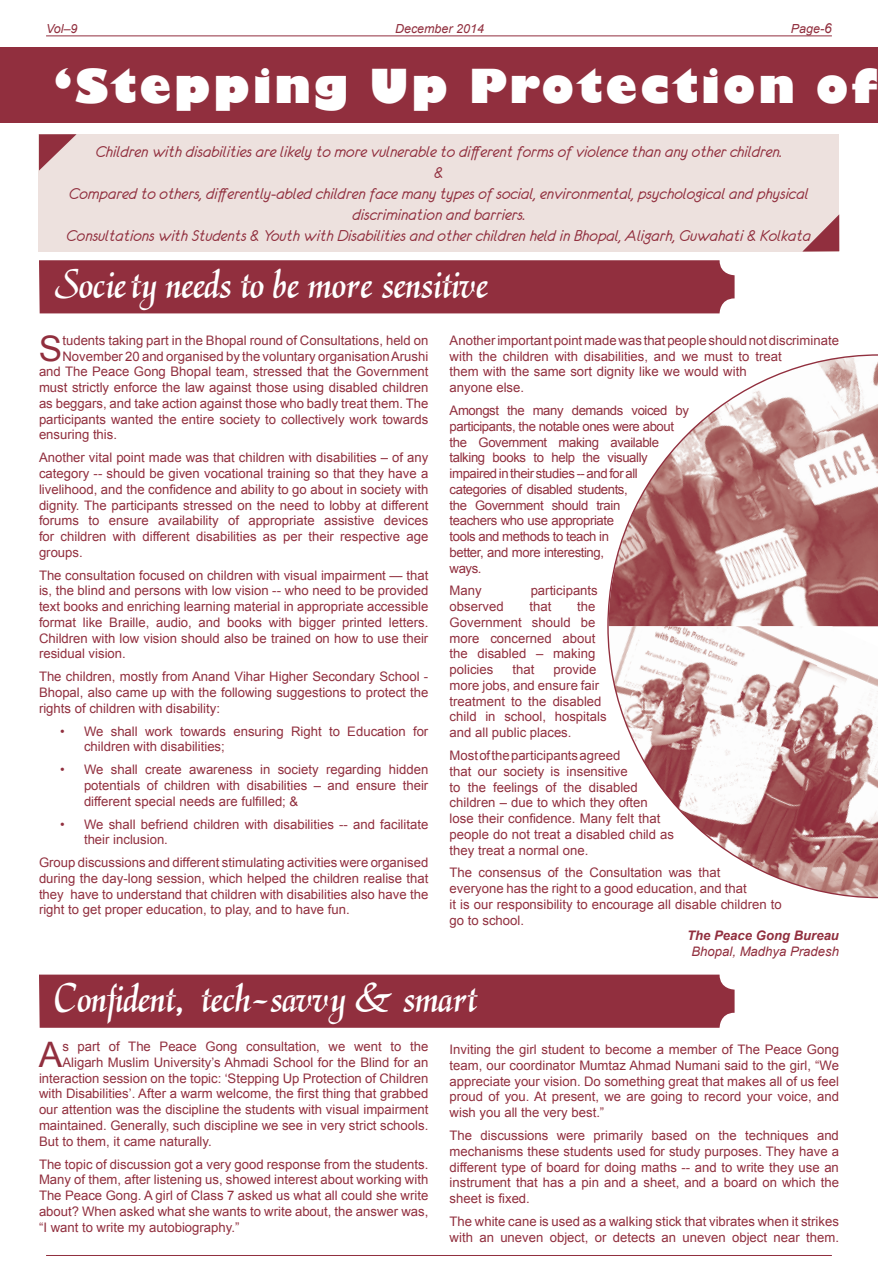
<style>
.page{position:relative;width:878px;height:1283px;background:#fff}
.page>*{position:absolute;margin:0;border:0;box-sizing:border-box;transform-origin:0 0}
.t1{font:800 45.62px "Gill Sans";letter-spacing:.06em;color:#fff}
.t2{font:43.12px "Legarnerd";color:#fff}
.t3{font:35.12px "Arial";color:#912f3e}
.t4{font:17.5px/21px "Eurofurenceitalic";color:#912f3e;text-align:center}
.t5{font:13.12px/15.8px "Arial";color:#912f3e;text-align:justify}
.t6{font:13.12px/15.8px "Arial";letter-spacing:-.03em;color:#912f3e}
.t7{font:italic 13.12px "Arial";color:#912f3e}
.t8{font:italic 700 13.12px "Arial";color:#912f3e}
.t9{font:italic 12.5px "Arial";color:#912f3e}
.s1{font-size:13.75px}
</style>
<div class="page">
<hr style="left:46px;top:1255px;width:785px;height:1px;background:#912f3e">
<hr style="left:46px;top:36px;width:785px;height:1px;background:#912f3e">
<div style="left:39px;top:260px;width:695px;height:53px;background:#912f3e"></div>
<div style="left:39px;top:974px;width:695px;height:53px;background:#912f3e"></div>
<div style="left:39px;top:134px;width:800px;height:117px;background:#ede1de"></div>
<div style="left:0;top:48px;width:878px;height:75px;background:#912f3e"></div>
<svg style="left:39px;top:134px;width:38px;height:37px"></svg>
<svg style="left:803px;top:214px;width:36px;height:37px"></svg>
<svg style="left:607px;top:354px;width:271px;height:544px"></svg>
<p class="t9" style="left:46px;top:21px;width:33px">Vol–9</p>
<p class="t9" style="left:395px;top:21px;width:90px">December 2014</p>
<p class="t9" style="left:790px;top:21px;width:42px">Page-<span class="s1">6</span></p>
<h1 class="t1" style="left:54px;top:57px;width:824px">‘Stepping Up Protection of</h1>
<p class="t4" style="left:67px;top:141px;width:746px">Children with disabilities are likely to more vulnerable to different forms of violence than any other children.<br>&amp;<br>Compared to others, differently-abled children face many types of social, environmental, psychological and physical discrimination and barriers.<br>Consultations with Students &amp; Youth with Disabilities and other children held in Bhopal, Aligarh, Guwahati &amp; Kolkata</p>
<h2 class="t2" style="left:54px;top:258px;width:434px">Socie ty needs to be more sensitive</h2>
<h3 class="t3" style="left:39px;top:325px;width:25px">S</h3>
<p class="t5" style="left:62px;top:332px;width:367px">tudents taking part in the Bhopal round of Consultations, held on</p>
<p class="t5" style="left:62px;top:348px;width:367px">November 20 and organised by the voluntary organisation Arushi</p>
<p class="t5" style="left:39px;top:364px;width:391px">and The Peace Gong Bhopal team, stressed that the Government</p>
<p class="t5" style="left:39px;top:380px;width:391px">must strictly enforce the law against those using disabled children</p>
<p class="t5" style="left:39px;top:395px;width:391px">as beggars, and take action against those who badly treat them. The</p>
<p class="t5" style="left:39px;top:411px;width:391px">participants wanted the entire society to collectively work towards</p>
<p class="t5" style="left:39px;top:427px;width:80px">ensuring this.</p>
<p class="t5" style="left:39px;top:450px;width:391px">Another vital point made was that children with disabilities – of any category -- should be given vocational training so that they have a livelihood, and the confidence and ability to go about in society with dignity. The participants stressed on the need to lobby at different forums to ensure availability of appropriate assistive devices for children with different disabilities as per their respective age groups.</p>
<p class="t5" style="left:39px;top:567px;width:391px">The consultation focused on children with visual impairment — that is, the blind and persons with low vision -- who need to be provided text books and enriching learning material in appropriate accessible format like Braille, audio, and books with bigger printed letters.<br>Children with low vision should also be trained on how to use their residual vision.</p>
<p class="t5" style="left:39px;top:669px;width:391px">The children, mostly from Anand Vihar Higher Secondary School - Bhopal, also came up with the following suggestions to protect the rights of children with disability:</p>
<p class="t5" style="left:84px;top:723px;width:346px;text-indent:-24px">• We shall work towards ensuring Right to Education for children with disabilities;</p>
<p class="t5" style="left:84px;top:762px;width:346px;text-indent:-24px">• We shall create awareness in society regarding hidden potentials of children with disabilities – and ensure their different special needs are fulfilled; &amp;</p>
<p class="t5" style="left:84px;top:816px;width:346px;text-indent:-24px">• We shall befriend children with disabilities -- and facilitate their inclusion.</p>
<p class="t5" style="left:39px;top:855px;width:391px">Group discussions and different stimulating activities were organised during the day-long session, which helped the children realise that they have to understand that children with disabilities also have the right to get proper education, to play, and to have fun.</p>
<p class="t5" style="left:449px;top:332px;width:391px;text-align:left">Another important point made was that people should not discriminate with the children with disabilities, and we must to treat<br>them with the same sort dignity like we would with<br>anyone else.</p>
<p class="t6" style="left:449px;top:402px;width:241px">Amongst the many demands voiced by participants, the notable ones were about the Government making available talking books to help the visually impaired in their studies -- and for all categories of disabled students,<br>the Government should train<br>teachers who use appropriate<br>tools and methods to teach in<br>better, and more interesting,<br>ways.</p>
<p class="t5" style="left:449px;top:583px;width:34px">Many</p>
<p class="t5" style="left:530px;top:583px;width:69px">participants</p>
<p class="t5" style="left:449px;top:599px;width:55px">observed</p>
<p class="t5" style="left:529px;top:599px;width:23px">that</p>
<p class="t5" style="left:449px;top:599px;width:147px;text-indent:127px">the Government should be more concerned about the disabled – making policies</p>
<p class="t5" style="left:449px;top:662px;width:158px;text-align:left;text-indent:104px">provide more jobs, and ensure fair treatment to the disabled child in school, hospitals and all public places.</p>
<p class="t5" style="left:449px;top:747px;width:226px;text-align:left">Most of the participants agreed<br>that our society is insensitive<br>to the feelings of the disabled children – due to which they often lose their confidence. Many felt that people do not treat a disabled child as they treat a normal one.</p>
<p class="t5" style="left:449px;top:865px;width:333px;text-align:left">The consensus of the Consultation was that<br>everyone has the right to a good education, and that<br>it is our responsibility to encourage all disable children to go to school.</p>
<p class="t8" style="left:687px;top:927px;width:153px">The Peace Gong Bureau</p>
<p class="t7" style="left:691px;top:943px;width:149px">Bhopal, Madhya Pradesh</p>
<p class="t5" style="left:512px;top:662px;width:23px">that</p>
<h2 class="t2" style="left:54px;top:972px;width:423px">Confident, tech-savvy &amp; smart</h2>
<h3 class="t3" style="left:39px;top:1031px;width:25px">A</h3>
<p class="t5" style="left:62px;top:1038px;width:367px">s part of The Peace Gong consultation, we went to the</p>
<p class="t5" style="left:449px;top:1041px;width:391px">Inviting the girl student to become a member of The Peace Gong team, our coordinator Mumtaz Ahmad Numani said to the girl, “We appreciate your vision. Do something great that makes all of us feel proud of you. At present, we are going to record your voice, and wish you all the very best.”</p>
<p class="t5" style="left:449px;top:1127px;width:391px">The discussions were primarily based on the techniques and mechanisms these students used for study purposes. They have a different type of board for doing maths -- and to write they use an instrument that has a pin and a sheet, and a board on which the sheet is fixed.</p>
<p class="t5" style="left:449px;top:1213px;width:391px">The white cane is used as a walking stick that vibrates when it strikes with an uneven object, or detects an uneven object near them.</p>
<p class="t5" style="left:62px;top:1054px;width:367px">Aligarh Muslim University’s Ahmadi School for the Blind for an</p>
<p class="t5" style="left:39px;top:1070px;width:391px">interaction session on the topic: ‘Stepping Up Protection of Children</p>
<p class="t5" style="left:39px;top:1086px;width:391px">with Disabilities’. After a warm welcome, the first thing that grabbed</p>
<p class="t5" style="left:39px;top:1101px;width:391px">our attention was the discipline the students with visual impairment</p>
<p class="t5" style="left:39px;top:1117px;width:391px">maintained. Generally, such discipline we see in very strict schools.</p>
<p class="t5" style="left:39px;top:1133px;width:174px">But to them, it came naturally.</p>
<p class="t5" style="left:39px;top:1156px;width:391px">The topic of discussion got a very good response from the students.<br>Many of them, after listening us, showed interest about working with The Peace Gong. A girl of Class 7 asked us what all could she write about? When asked what she wants to write about, the answer was, “I want to write my autobiography.”</p>
</div>
